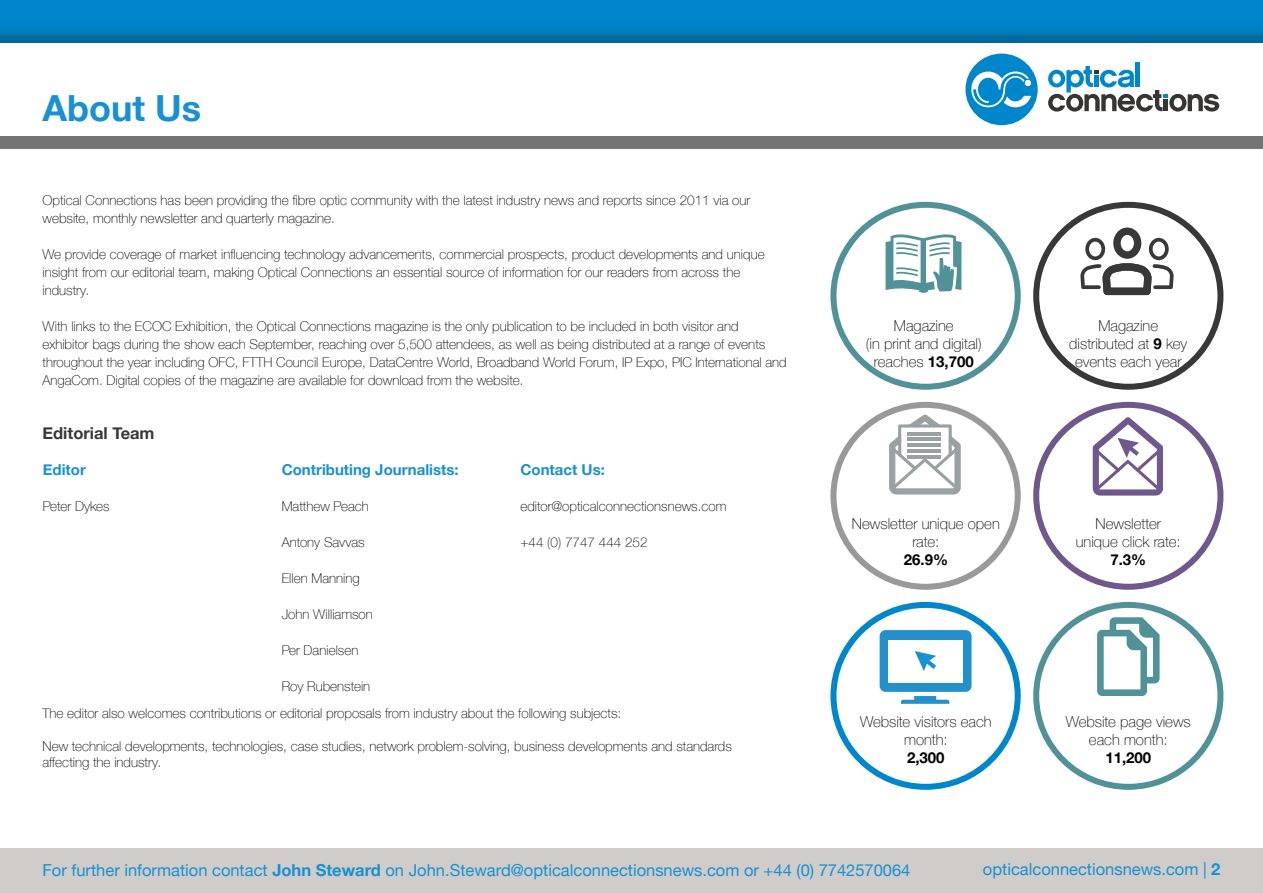
<style>
.page{position:relative;width:1263px;height:893px;background:#fff}
.page>*{position:absolute;margin:0;border:0;box-sizing:border-box;transform-origin:0 0}
.t1{font:700 36px "Helvetica Neue";color:#1791d1}
.t2{font:16.5px "Helvetica Neue";color:#1791d1}
.t3{font:700 16.5px "Helvetica Neue";color:#393838}
.t4{font:100 15px/18px "Helvetica Neue";color:#000;text-align:center}
.t5{font:700 15px "Helvetica Neue";color:#1791d1}
.t6{font:700 15px "Helvetica Neue";color:#000}
.t7{font:100 13.5px/18px "Helvetica Neue";color:#000}
.s1{font-weight:700}
</style>
<div class="page">
<div style="left:0;top:848px;width:1263px;height:45px;background:#d0ccca"></div>
<svg style="left:0;top:0;width:1263px;height:43px;background:#007ebf"></svg>
<div style="left:965px;top:54px;width:73px;height:71px;background:#0086cb;border-radius:50%"></div>
<svg style="left:971px;top:72px;width:60px;height:35px"></svg>
<div style="left:1135px;top:63px;width:5px;height:24px;background:#0086cb"></div>
<svg style="left:1048px;top:66px;width:171px;height:46px"></svg>
<div style="left:0;top:136px;width:1263px;height:13px;background:#747474"></div>
<div style="left:830px;top:202px;width:191px;height:188px;border:6px solid #519298;border-radius:50%"></div>
<div style="left:1033px;top:202px;width:190px;height:188px;border:6px solid #393838;border-radius:50%"></div>
<div style="left:830px;top:402px;width:191px;height:188px;border:6px solid #999;border-radius:50%"></div>
<div style="left:1033px;top:402px;width:190px;height:188px;border:6px solid #6f588b;border-radius:50%"></div>
<div style="left:830px;top:602px;width:191px;height:188px;border:6px solid #0086cb;border-radius:50%"></div>
<div style="left:1033px;top:602px;width:190px;height:188px;border:6px solid #519298;border-radius:50%"></div>
<svg style="left:880px;top:630px;width:91px;height:74px"></svg>
<svg style="left:1097px;top:617px;width:62px;height:79px"></svg>
<svg style="left:1080px;top:228px;width:94px;height:67px"></svg>
<svg style="left:889px;top:414px;width:72px;height:80px"></svg>
<hr style="left:907px;top:432px;width:34px;height:3px;background:#9ba0a3">
<hr style="left:907px;top:438px;width:34px;height:3px;background:#9ba0a3">
<hr style="left:907px;top:444px;width:34px;height:3px;background:#9ba0a3">
<hr style="left:907px;top:449px;width:34px;height:3px;background:#9ba0a3">
<hr style="left:907px;top:455px;width:34px;height:3px;background:#9ba0a3">
<svg style="left:1093px;top:417px;width:70px;height:79px"></svg>
<svg style="left:885px;top:234px;width:76px;height:59px"></svg>
<h1 class="t1" style="left:43px;top:80px;width:160px">About Us</h1>
<p class="t7" style="left:43px;top:190px;width:709px">Optical Connections has been providing the fibre optic community with the latest industry news and reports since 2011 via our website, monthly newsletter and quarterly magazine.</p>
<p class="t7" style="left:43px;top:244px;width:724px">We provide coverage of market influencing technology advancements, commercial prospects, product developments and unique insight from our editorial team, making Optical Connections an essential source of information for our readers from across the industry.</p>
<p class="t7" style="left:43px;top:316px;width:746px">With links to the ECOC Exhibition, the Optical Connections magazine is the only publication to be included in both visitor and exhibitor bags during the show each September, reaching over 5,500 attendees, as well as being distributed at a range of events throughout the year including OFC, FTTH Council Europe, DataCentre World, Broadband World Forum, IP Expo, PIC International and AngaCom. Digital copies of the magazine are available for download from the website.</p>
<p class="t3" style="left:43px;top:420px;width:114px">Editorial Team</p>
<p class="t5" style="left:43px;top:457px;width:45px">Editor</p>
<p class="t7" style="left:43px;top:496px;width:68px">Peter Dykes</p>
<p class="t5" style="left:282px;top:457px;width:178px">Contributing Journalists:</p>
<p class="t7" style="left:282px;top:496px;width:89px">Matthew Peach</p>
<p class="t7" style="left:282px;top:532px;width:84px">Antony Savvas</p>
<p class="t7" style="left:282px;top:568px;width:80px">Ellen Manning</p>
<p class="t7" style="left:282px;top:604px;width:93px">John Williamson</p>
<p class="t7" style="left:282px;top:640px;width:78px">Per Danielsen</p>
<p class="t7" style="left:282px;top:676px;width:90px">Roy Rubenstein</p>
<p class="t5" style="left:520px;top:457px;width:86px">Contact Us:</p>
<p class="t7" style="left:520px;top:496px;width:207px">editor@opticalconnectionsnews.com</p>
<p class="t7" style="left:520px;top:532px;width:129px">+44 (0) 7747 444 252</p>
<p class="t7" style="left:43px;top:704px;width:580px">The editor also welcomes contributions or editorial proposals from industry about the following subjects:</p>
<p class="t7" style="left:43px;top:737px;width:691px;line-height:16.2px">New technical developments, technologies, case studies, network problem-solving, business developments and standards affecting the industry.</p>
<p class="t4" style="left:866px;top:316px;width:117px">Magazine<br>(in print and digital) reaches <span class="s1">13,700</span></p>
<p class="t4" style="left:852px;top:514px;width:149px">Newsletter unique open rate:</p>
<p class="t6" style="left:904px;top:547px;width:46px">26.9%</p>
<p class="t4" style="left:860px;top:712px;width:133px">Website visitors each month:</p>
<p class="t6" style="left:907px;top:745px;width:39px">2,300</p>
<p class="t4" style="left:1069px;top:316px;width:120px">Magazine distributed at <span class="s1">9</span> key events each year</p>
<p class="t4" style="left:1076px;top:514px;width:106px">Newsletter unique click rate:</p>
<p class="t6" style="left:1110px;top:547px;width:37px">7.3%</p>
<p class="t4" style="left:1066px;top:712px;width:127px">Website page views each month:</p>
<p class="t6" style="left:1105px;top:745px;width:47px">11,200</p>
<p class="t2" style="left:43px;top:858px;width:869px">For further information contact <span class="s1">John Steward</span> on John.Steward@opticalconnectionsnews.com or +44 (0) 7742570064</p>
<p class="t2" style="left:983px;top:857px;width:239px">opticalconnectionsnews.com | <span class="s1">2</span></p>
</div>
